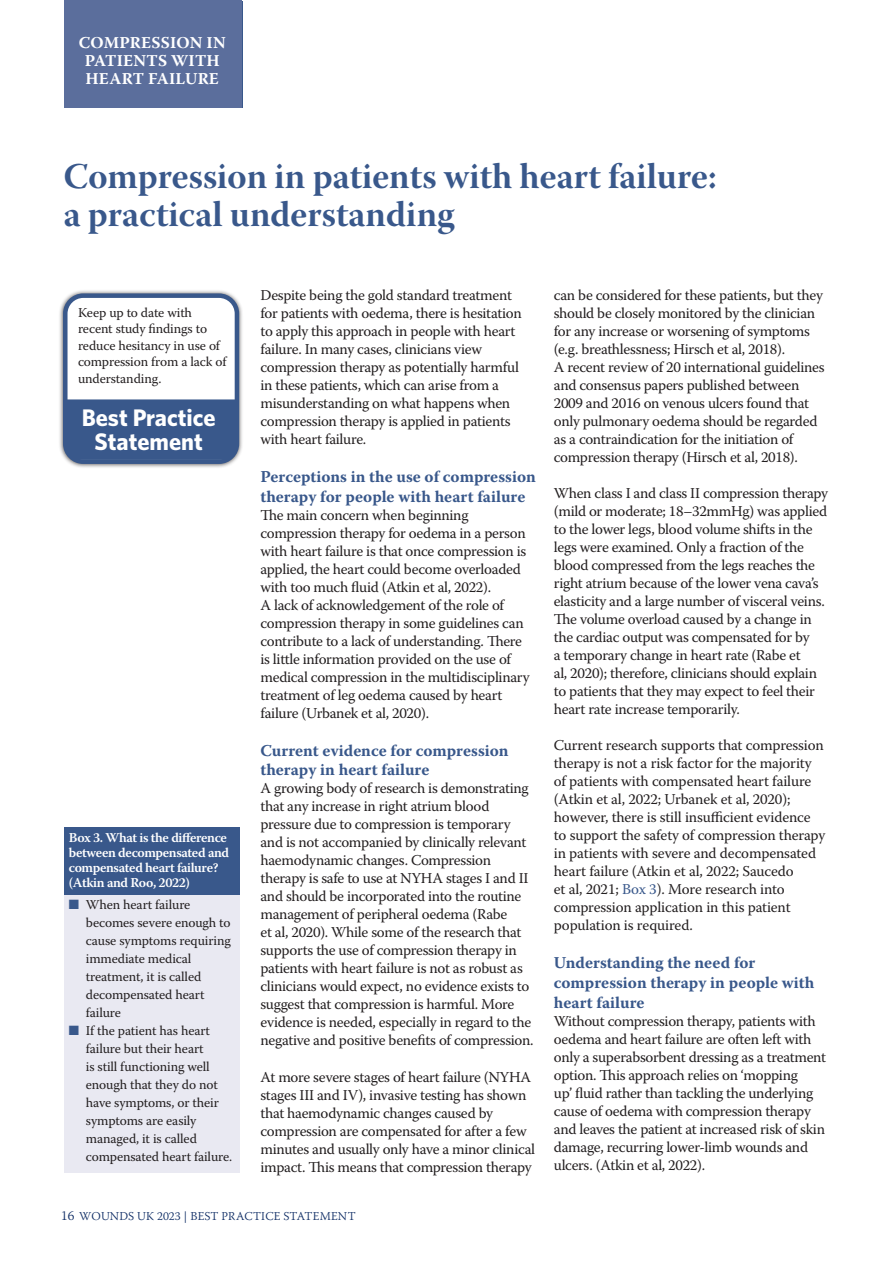
<style>
.page{position:relative;width:893px;height:1263px;background:#fff}
.page>*{position:absolute;margin:0;border:0;box-sizing:border-box;transform-origin:0 0}
.t1{font:36px/37.5px "Warnock Pro Bold Subh";color:#39588b}
.t2{font:700 24px/24px "Whitney";color:#fff;text-align:center}
.t3{font:700 16.5px/19.8px "Warnock Pro";color:#39588b}
.A_section_headers{font:700 16.5px/18px "Warnock Pro";letter-spacing:.01em;color:#fff;text-align:center}
.t4{font:15px/18px "Warnock Pro";letter-spacing:-.02em;color:#231f20}
.box_bullets_black{font:13.5px/18px "Warnock Pro";letter-spacing:-.01em;color:#231f20}
.Box_text{font:13.5px/16.5px "Warnock Pro";letter-spacing:-.01em;color:#231f20}
.box_header{font:600 13.5px/15px "Warnock Pro";letter-spacing:-.03em;color:#fff}
.t5{font:300 13.5px "Warnock Pro";color:#0f2d65}
.t6{font:300 12px "Warnock Pro";letter-spacing:.01em;color:#0f2d65}
.s1{color:#39588b}
</style>
<div class="page">
<div style="left:65px;top:0;width:177px;height:107px;background:#5b6e9c"></div>
<div style="left:58px;top:289px;width:186px;height:180px;background:#231f20;opacity:.75"></div>
<div style="left:65px;top:296px;width:172px;height:166px;background:#fff;border-radius:18px"></div>
<div style="left:63px;top:293px;width:176px;height:171px;border:4px solid #39588b;border-radius:18px"></div>
<div style="left:64px;top:399px;width:174px;height:61px;background:#39588b"></div>
<div style="left:64px;top:827px;width:175px;height:346px;background:#e9e9f2"></div>
<div style="left:64px;top:827px;width:175px;height:67px;background:#39588b"></div>
<p class="A_section_headers" style="left:79px;top:34px;width:148px">COMPRESSION IN<br>PATIENTS WITH<br>HEART FAILURE</p>
<p class="t1" style="left:64px;top:157px;width:654px">Compression in patients with heart failure: a practical understanding</p>
<p class="Box_text" style="left:78px;top:304px;width:150px">Keep up to date with recent study findings to reduce hesitancy in use of compression from a lack of understanding.</p>
<p class="t2" style="left:82px;top:405px;width:135px">Best Practice<br>Statement</p>
<p class="box_header" style="left:69px;top:830px;width:162px">Box 3. What is the difference between decompensated and compensated heart failure? (Atkin and Roo, 2022)</p>
<p class="box_bullets_black" style="left:86px;top:895px;width:146px;text-indent:-17px"><span class="s1">■</span> When heart failure becomes severe enough to cause symptoms requiring immediate medical treatment, it is called decompensated heart failure</p>
<p class="box_bullets_black" style="left:86px;top:1021px;width:148px;text-indent:-17px"><span class="s1">■</span> If the patient has heart failure but their heart<br>is still functioning well enough that they do not have symptoms, or their symptoms are easily managed, it is called compensated heart failure.</p>
<p class="t4" style="left:260px;top:286px;width:263px">Despite being the gold standard treatment for patients with oedema, there is hesitation to apply this approach in people with heart failure. In many cases, clinicians view compression therapy as potentially harmful in these patients, which can arise from a misunderstanding on what happens when compression therapy is applied in patients with heart failure.</p>
<p class="t3" style="left:260px;top:466px;width:277px">Perceptions in the use of compression therapy for people with heart failure</p>
<p class="t4" style="left:260px;top:506px;width:271px">The main concern when beginning compression therapy for oedema in a person with heart failure is that once compression is applied, the heart could become overloaded with too much fluid (Atkin et al, 2022).<br>A lack of acknowledgement of the role of compression therapy in some guidelines can contribute to a lack of understanding. There is little information provided on the use of medical compression in the multidisciplinary treatment of leg oedema caused by heart failure (Urbanek et al, 2020).</p>
<p class="t3" style="left:260px;top:740px;width:250px">Current evidence for compression therapy in heart failure</p>
<p class="t4" style="left:260px;top:779px;width:275px">A growing body of research is demonstrating that any increase in right atrium blood pressure due to compression is temporary and is not accompanied by clinically relevant haemodynamic changes. Compression therapy is safe to use at NYHA stages I and II and should be incorporated into the routine management of peripheral oedema (Rabe<br>et al, 2020). While some of the research that supports the use of compression therapy in patients with heart failure is not as robust as clinicians would expect, no evidence exists to suggest that compression is harmful. More evidence is needed, especially in regard to the negative and positive benefits of compression.</p>
<p class="t4" style="left:260px;top:1067px;width:276px">At more severe stages of heart failure (NYHA stages III and IV), invasive testing has shown that haemodynamic changes caused by compression are compensated for after a few minutes and usually only have a minor clinical impact. This means that compression therapy</p>
<p class="t6" style="left:79px;top:1209px;width:278px">WOUNDS UK 2023 | BEST PRACTICE STATEMENT</p>
<p class="t5" style="left:61px;top:1208px;width:15px">16</p>
<p class="t4" style="left:554px;top:286px;width:271px">can be considered for these patients, but they should be closely monitored by the clinician for any increase or worsening of symptoms (e.g. breathlessness; Hirsch et al, 2018).</p>
<p class="t4" style="left:554px;top:358px;width:272px">A recent review of 20 international guidelines and consensus papers published between 2009 and 2016 on venous ulcers found that only pulmonary oedema should be regarded as a contraindication for the initiation of compression therapy (Hirsch et al, 2018).</p>
<p class="t4" style="left:554px;top:484px;width:276px">When class I and class II compression therapy (mild or moderate; 18–32mmHg) was applied to the lower legs, blood volume shifts in the legs were examined. Only a fraction of the blood compressed from the legs reaches the right atrium because of the lower vena cava’s elasticity and a large number of visceral veins.<br>The volume overload caused by a change in the cardiac output was compensated for by<br>a temporary change in heart rate (Rabe et<br>al, 2020); therefore, clinicians should explain to patients that they may expect to feel their heart rate increase temporarily.</p>
<p class="t4" style="left:554px;top:736px;width:273px">Current research supports that compression therapy is not a risk factor for the majority of patients with compensated heart failure (Atkin et al, 2022; Urbanek et al, 2020); however, there is still insufficient evidence to support the safety of compression therapy in patients with severe and decompensated heart failure (Atkin et al, 2022; Saucedo<br>et al, 2021; <span class="s1">Box 3</span>). More research into compression application in this patient population is required.</p>
<p class="t3" style="left:554px;top:952px;width:262px">Understanding the need for compression therapy in people with heart failure</p>
<p class="t4" style="left:554px;top:1011px;width:274px">Without compression therapy, patients with oedema and heart failure are often left with only a superabsorbent dressing as a treatment option. This approach relies on ‘mopping<br>up’ fluid rather than tackling the underlying cause of oedema with compression therapy and leaves the patient at increased risk of skin damage, recurring lower-limb wounds and ulcers. (Atkin et al, 2022).</p>
</div>
